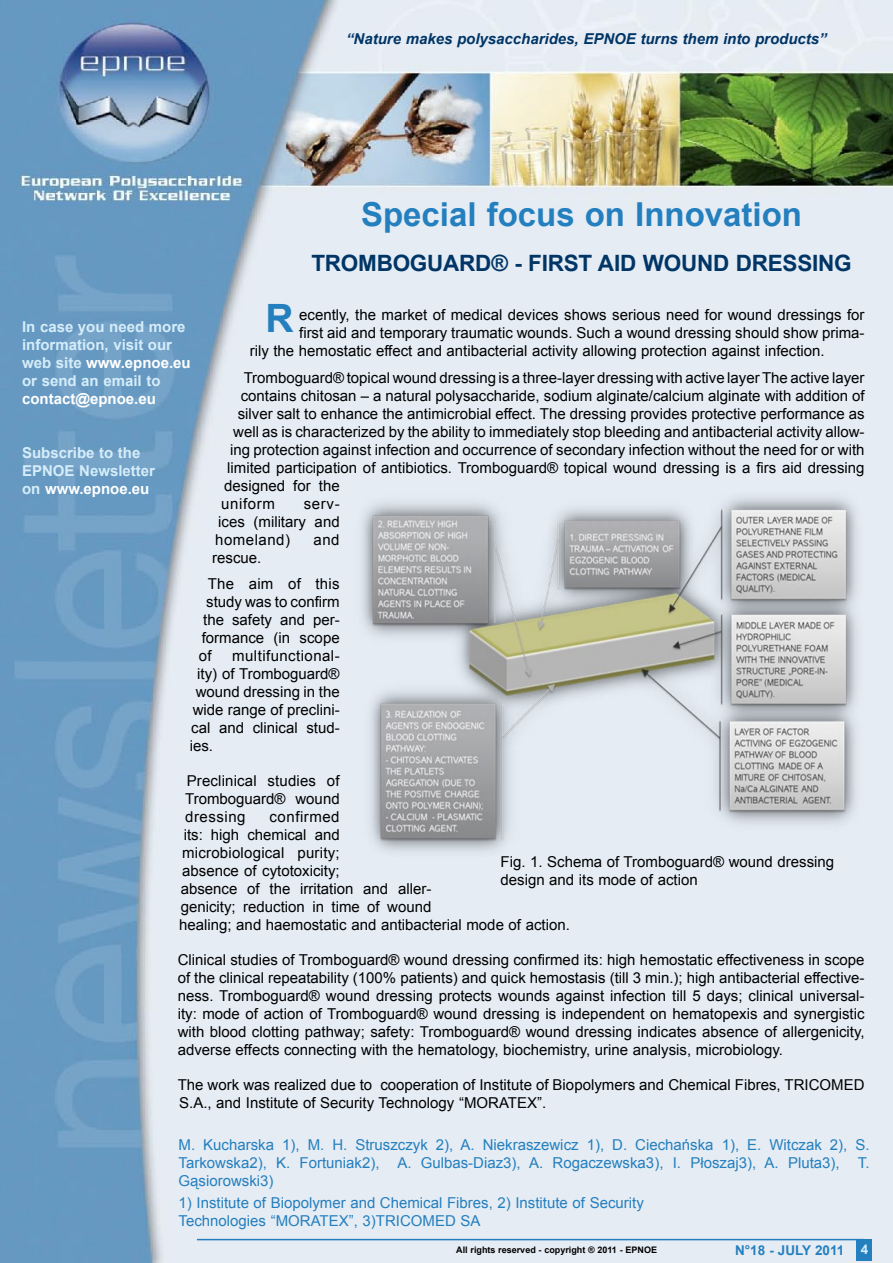
<style>
.page{position:relative;width:893px;height:1263px;background:#fff}
.page>*{position:absolute;margin:0;border:0;box-sizing:border-box;transform-origin:0 0}
.t1{font:700 39px "Arial";color:#247fbe}
.t2{font:700 33px "Arial";color:#247fbe}
.t3{font:700 22.5px "Arial";letter-spacing:-.01em;color:#003566}
.t4{font:15px/18px "Arial";color:#000;text-align:justify}
.t5{font:15px/18px "Arial";color:#247fbe;text-align:justify}
.t6{font:700 15px/18px "Arial";color:#d5edfa}
.t7{font:italic 700 15px "Arial";color:#003566}
.t8{font:15px/26.5px "Arial";letter-spacing:.02em;color:#000}
.t9{font:15px "Arial";letter-spacing:.03em;color:#000}
.t10{font:700 15px "Arial";color:#fff}
.t11{font:15px "Arial";letter-spacing:.035em;color:#000}
.t12{font:15px "Arial";letter-spacing:.045em;color:#000}
.t13{font:700 13.5px "Arial";color:#247fbe}
.t14{font:700 9px "Arial";color:#000}
.s1{color:#fff}
.s2{color:#d5edfa}
</style>
<div class="page">
<img style="left:0;top:0;width:892px;height:1263px">
<hr style="left:197px;top:1239px;width:667px;height:1px;background:#247fbe">
<div style="left:856px;top:1239px;width:16px;height:21px;background:#247fbe"></div>
<img style="left:355px;top:490px;width:508px;height:367px">
<p class="t7" style="left:346px;top:29px;width:482px">“Nature makes polysaccharides, EPNOE turns them into products”</p>
<h2 class="t2" style="left:361px;top:193px;width:443px">Special focus on Innovation</h2>
<h3 class="t3" style="left:311px;top:248px;width:542px">TROMBOGUARD® - FIRST AID WOUND DRESSING</h3>
<h1 class="t1" style="left:265px;top:293px;width:30px">R</h1>
<p class="t4" style="left:299px;top:306px;width:567px">ecently, the market of medical devices shows serious need for wound dressings for</p>
<p class="t4" style="left:299px;top:324px;width:567px">first aid and temporary traumatic wounds. Such a wound dressing should show prima-</p>
<p class="t4" style="left:250px;top:342px;width:577px">rily the hemostatic effect and antibacterial activity allowing protection against infection.</p>
<p class="t4" style="left:244px;top:369px;width:622px">Tromboguard® topical wound dressing is a three-layer dressing with active layer The active layer</p>
<p class="t4" style="left:241px;top:387px;width:625px">contains chitosan – a natural polysaccharide, sodium alginate/calcium alginate with addition of</p>
<p class="t4" style="left:238px;top:405px;width:628px">silver salt to enhance the antimicrobial effect. The dressing provides protective performance as</p>
<p class="t4" style="left:233px;top:423px;width:633px">well as is characterized by the ability to immediately stop bleeding and antibacterial activity allow-</p>
<p class="t4" style="left:230px;top:441px;width:636px">ing protection against infection and occurrence of secondary infection without the need for or with</p>
<p class="t4" style="left:227px;top:459px;width:639px">limited participation of antibiotics. Tromboguard® topical wound dressing is a firs aid dressing</p>
<p class="t4" style="left:224px;top:477px;width:117px">designed for the</p>
<p class="t12" style="left:221px;top:494px;width:55px">uniform</p>
<p class="t6" style="left:22px;top:318px;width:170px">In case you need more information, visit our web site <span class="s1">www.epnoe.eu </span>or send an email to</p>
<p class="t10" style="left:22px;top:389px;width:135px">contact@epnoe.eu</p>
<p class="t6" style="left:22px;top:444px;width:134px">Subscribe to the<br>EPNOE Newsletter on <span class="s1">www.epnoe.eu</span></p>
<p class="t4" style="left:215px;top:495px;width:126px;text-indent:89px">serv&shy;ices (military and homeland)</p>
<p class="t4" style="left:314px;top:531px;width:28px">and</p>
<p class="t8" style="left:208px;top:544px;width:133px;text-indent:4px">rescue.<br>The aim of this</p>
<p class="t4" style="left:206px;top:593px;width:135px">study was to confirm</p>
<p class="t4" style="left:203px;top:611px;width:138px">the safety and per-</p>
<p class="t4" style="left:202px;top:629px;width:139px">formance (in scope</p>
<p class="t4" style="left:199px;top:647px;width:14px">of</p>
<p class="t9" style="left:232px;top:646px;width:109px">multifunctional-</p>
<p class="t4" style="left:197px;top:665px;width:144px">ity) of Tromboguard®</p>
<p class="t4" style="left:196px;top:683px;width:145px">wound dressing in the</p>
<p class="t4" style="left:193px;top:701px;width:148px">wide range of preclini-</p>
<p class="t4" style="left:191px;top:719px;width:150px">cal and clinical stud-</p>
<p class="t4" style="left:190px;top:737px;width:25px">ies.</p>
<p class="t4" style="left:185px;top:772px;width:156px">Preclinical studies of Tromboguard® wound dressing</p>
<p class="t11" style="left:270px;top:807px;width:72px">confirmed</p>
<p class="t4" style="left:184px;top:826px;width:157px">its: high chemical and</p>
<p class="t4" style="left:182px;top:844px;width:159px">microbiological purity;</p>
<p class="t4" style="left:182px;top:862px;width:159px">absence of cytotoxicity;</p>
<p class="t4" style="left:181px;top:880px;width:252px">absence of the irritation and aller-</p>
<p class="t4" style="left:181px;top:898px;width:252px">genicity; reduction in time of wound</p>
<p class="t4" style="left:179px;top:916px;width:392px">healing; and haemostatic and antibacterial mode of action.</p>
<p class="t4" style="left:178px;top:951px;width:688px">Clinical studies of Tromboguard® wound dressing confirmed its: high hemostatic effectiveness in scope of the clinical repeatability (100% patients) and quick hemostasis (till 3 min.); high antibacterial effective&shy;ness. Tromboguard® wound dressing protects wounds against infection till 5 days; clinical universal&shy;ity: mode of action of Tromboguard® wound dressing is independent on hematopexis and synergistic with blood clotting pathway; safety: Tromboguard® wound dressing indicates absence of allergenicity, adverse effects connecting with the hematology, biochemistry, urine analysis, microbiology.</p>
<p class="t4" style="left:178px;top:1076px;width:688px">The work was realized due to cooperation of Institute of Biopolymers and Chemical Fibres, TRICOMED<br>S.A., and Institute of Security Technology “MORATEX”.</p>
<p class="t4" style="left:500px;top:853px;width:335px">Fig. 1. Schema of Tromboguard® wound dressing design and its mode of action</p>
<p class="t5" style="left:179px;top:1135px;width:692px">M. Kucharska 1), M. H. Struszczyk 2), A. Niekraszewicz 1), D. Ciechańska 1), E. Witczak 2), S.<br>Tarkowska2), K. Fortuniak2), A. Gulbas-Diaz3), A. Rogaczewska3), I. Płoszaj3), A. Pluta3), T.<br>Gąsiorowski3)</p>
<p class="t5" style="left:179px;top:1194px;width:467px">1) Institute of Biopolymer and Chemical Fibres, 2) Institute of Security<br>Technologies “MORATEX”, 3)TRICOMED SA</p>
<p class="t14" style="left:456px;top:1244px;width:202px">All rights reserved - copyright ® 2011 - EPNOE</p>
<p class="t13" style="left:735px;top:1241px;width:135px">N°18 - JULY 2011 <span class="s2">4</span></p>
</div>
